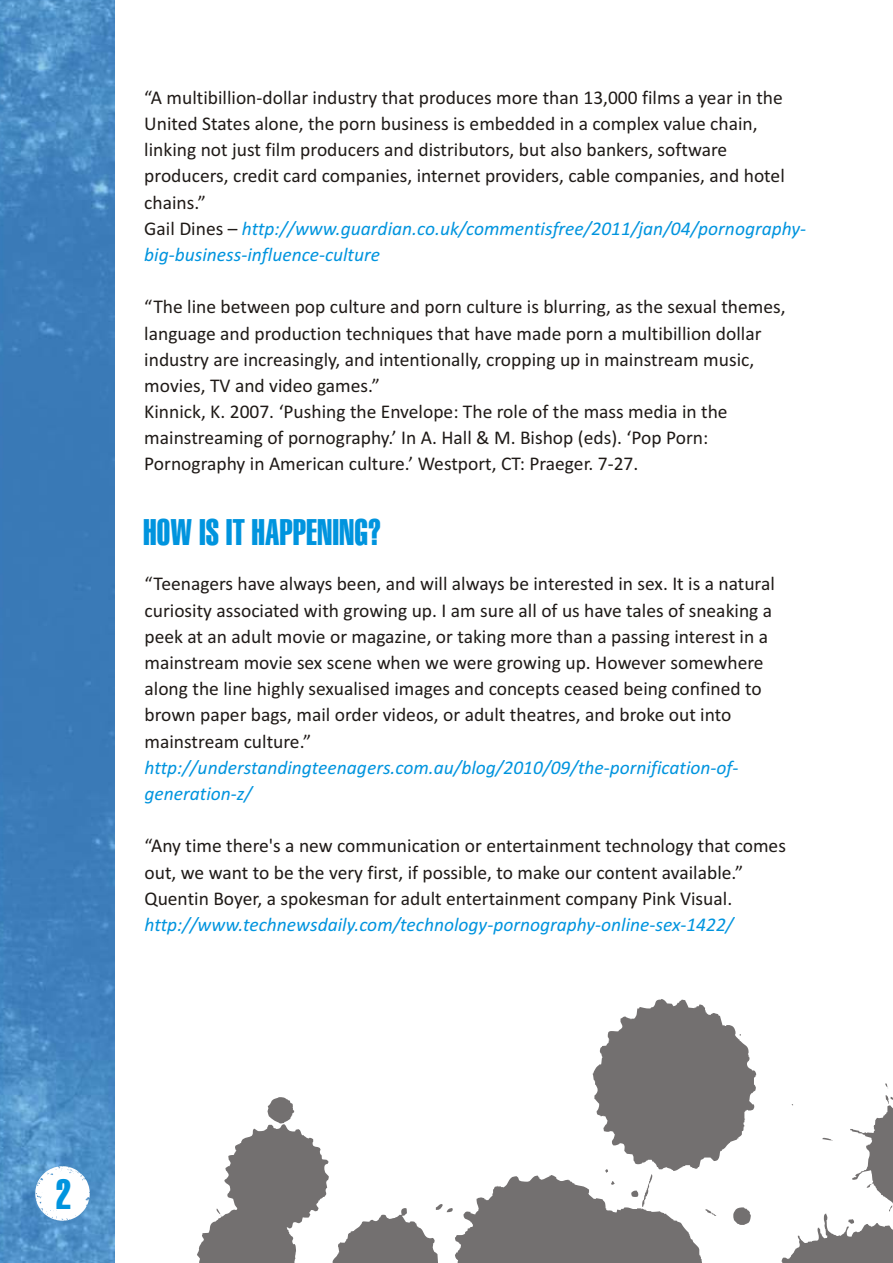
<style>
.page{position:relative;width:893px;height:1263px;background:#fff}
.page>*{position:absolute;margin:0;border:0;box-sizing:border-box;transform-origin:0 0}
.t1{font:40.8px "Swiss 911 BT Extra Compressed";color:#0094de}
.t2{font:36px "Swiss 911 BT Extra Compressed";color:#0094de}
.t3{font:19.5px/26.2px "Calibri";color:#1f1a17}
.t4{font:italic 19.5px/26.2px "Calibri";color:#0094de}
.s1{font-style:italic;color:#0094de}
</style>
<div class="page">
<img style="left:0;top:0;width:115px;height:1263px">
<svg style="left:35px;top:1166px;width:55px;height:55px"></svg>
<svg style="left:197px;top:999px;width:696px;height:264px"></svg>
<p class="t3" style="left:144px;top:86px;width:663px">“A multibillion-dollar industry that produces more than 13,000 films a year in the United States alone, the porn business is embedded in a complex value chain, linking not just film producers and distributors, but also bankers, software producers, credit card companies, internet providers, cable companies, and hotel chains.”<br>Gail Dines – <span class="s1">http://www.guardian.co.uk/commentisfree/2011/jan/04/pornography-</span></p>
<p class="t4" style="left:144px;top:243px;width:237px">big-business-influence-culture</p>
<p class="t3" style="left:144px;top:295px;width:643px">“The line between pop culture and porn culture is blurring, as the sexual themes, language and production techniques that have made porn a multibillion dollar industry are increasingly, and intentionally, cropping up in mainstream music, movies, TV and video games.”<br>Kinnick, K. 2007. ‘Pushing the Envelope: The role of the mass media in the mainstreaming of pornography.’ In A. Hall &amp; M. Bishop (eds). ‘Pop Porn:<br>Pornography in American culture.’ Westport, CT: Praeger. 7-27.</p>
<h2 class="t2" style="left:143px;top:517px;width:240px">HOW IS IT HAPPENING?</h2>
<p class="t3" style="left:145px;top:572px;width:632px">“Teenagers have always been, and will always be interested in sex. It is a natural curiosity associated with growing up. I am sure all of us have tales of sneaking a peek at an adult movie or magazine, or taking more than a passing interest in a mainstream movie sex scene when we were growing up. However somewhere along the line highly sexualised images and concepts ceased being confined to brown paper bags, mail order videos, or adult theatres, and broke out into mainstream culture.”</p>
<p class="t4" style="left:145px;top:756px;width:595px">http://understandingteenagers.com.au/blog/2010/09/the-pornification-of&shy;generation-z/</p>
<p class="t3" style="left:145px;top:834px;width:643px">“Any time there's a new communication or entertainment technology that comes out, we want to be the very first, if possible, to make our content available.”<br>Quentin Boyer, a spokesman for adult entertainment company Pink Visual.</p>
<p class="t4" style="left:145px;top:913px;width:590px">http://www.technewsdaily.com/technology-pornography-online-sex-1422/</p>
<h1 class="t1" style="left:56px;top:1178px;width:17px">2</h1>
</div>
